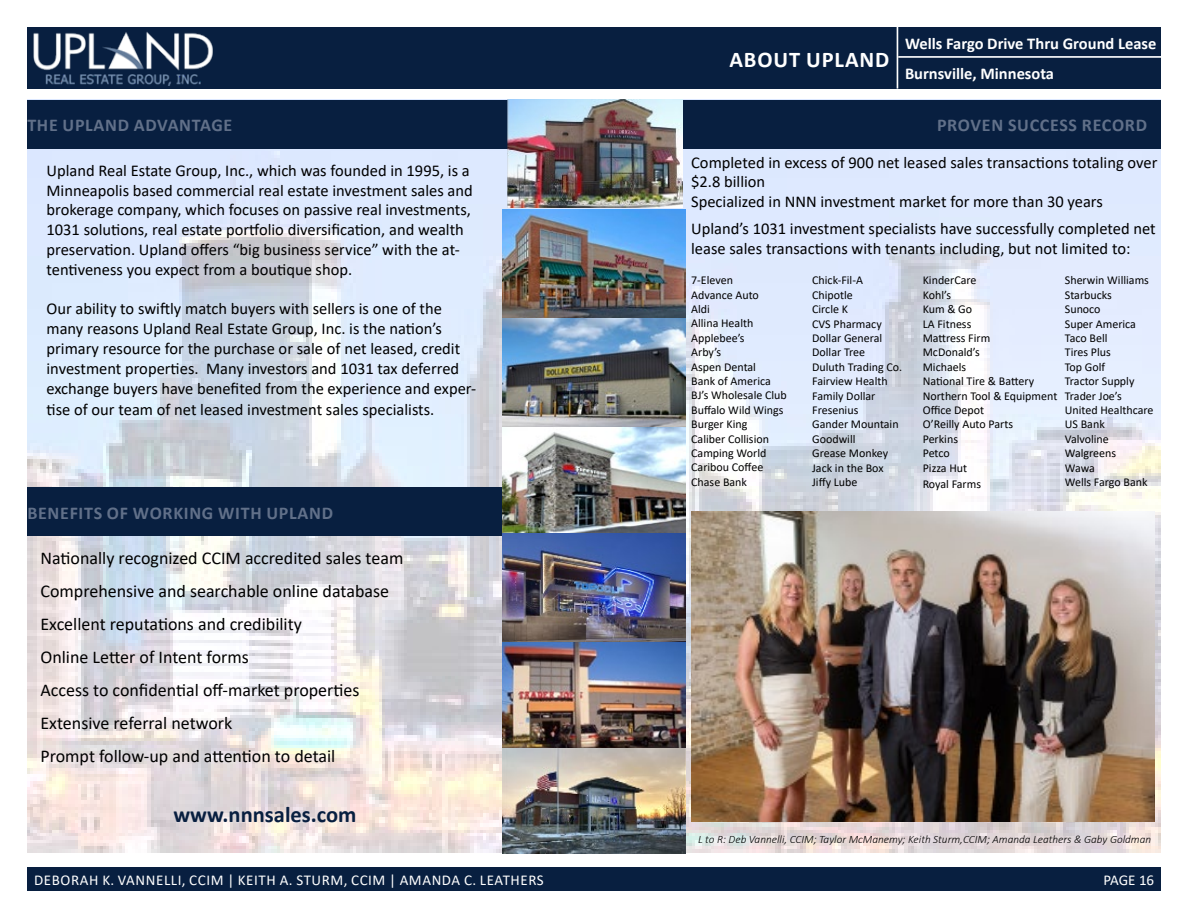
<style>
.page{position:relative;width:1188px;height:918px;background:#fff}
.page>*{position:absolute;margin:0;border:0;box-sizing:border-box;transform-origin:0 0}
.t1{font:700 22.5px "Calibri";color:#081f40}
.t2{font:700 22.5px "Calibri";letter-spacing:.04em;color:#fff}
.t3{font:18px/33px "Calibri";color:#000}
.t4{font:700 18px "Calibri";letter-spacing:.04em;color:#617089}
.t5{font:16.5px/19.8px "Calibri";color:#000}
.t6{font:700 16.5px/30px "Calibri";color:#fff}
.t7{font:15px "Calibri";letter-spacing:.04em;color:#fff}
.t8{font:12px/14.4px "Calibri";color:#000}
.t9{font:italic 300 11.25px "Calibri";color:#000}
</style>
<div class="page">
<div style="left:27px;top:867px;width:1134px;height:24px;background:#081f40"></div>
<div style="left:27px;top:27px;width:1134px;height:62px;background:#081f40"></div>
<img style="left:33px;top:32px;width:180px;height:54px">
<hr style="left:898px;top:56px;width:263px;height:2px;background:#fff">
<hr style="left:897px;top:27px;width:1px;height:62px;background:#fff">
<img style="left:27px;top:148px;width:1134px;height:706px">
<div style="left:27px;top:100px;width:567px;height:48px;background:#081f40"></div>
<div style="left:594px;top:100px;width:567px;height:48px;background:#081f40"></div>
<div style="left:27px;top:488px;width:567px;height:48px;background:#081f40"></div>
<img style="left:503px;top:100px;width:180px;height:107px">
<img style="left:503px;top:209px;width:182px;height:325px">
<img style="left:503px;top:534px;width:182px;height:215px">
<img style="left:503px;top:749px;width:182px;height:104px">
<img style="left:691px;top:512px;width:463px;height:310px">
<h1 class="t2" style="left:729px;top:44px;width:161px">ABOUT UPLAND</h1>
<p class="t6" style="left:905px;top:28px;width:253px">Wells Fargo Drive Thru Ground Lease<br>Burnsville, Minnesota</p>
<p class="t4" style="left:27px;top:112px;width:207px">THE UPLAND ADVANTAGE</p>
<p class="t4" style="left:937px;top:112px;width:212px">PROVEN SUCCESS RECORD</p>
<p class="t5" style="left:47px;top:160px;width:428px">Upland Real Estate Group, Inc., which was founded in 1995, is a Minneapolis based commercial real estate investment sales and brokerage company, which focuses on passive real investments, 1031 solutions, real estate portfolio diversification, and wealth preservation. Upland offers “big business service” with the at&shy;tentiveness you expect from a boutique shop.</p>
<p class="t5" style="left:47px;top:299px;width:431px">Our ability to swiftly match buyers with sellers is one of the many reasons Upland Real Estate Group, Inc. is the nation’s primary resource for the purchase or sale of net leased, credit investment properties. Many investors and 1031 tax deferred exchange buyers have benefited from the experience and exper-</p>
<p class="t5" style="left:47px;top:399px;width:389px">tise of our team of net leased investment sales specialists.</p>
<p class="t4" style="left:27px;top:500px;width:307px">BENEFITS OF WORKING WITH UPLAND</p>
<p class="t3" style="left:40px;top:541px;width:364px">Nationally recognized CCIM accredited sales team Comprehensive and searchable online database Excellent reputations and credibility<br>Online Letter of Intent forms<br>Access to confidential off-market properties Extensive referral network<br>Prompt follow-up and attention to detail</p>
<h1 class="t1" style="left:173px;top:798px;width:185px">www.nnnsales.com</h1>
<p class="t5" style="left:691px;top:152px;width:468px">Completed in excess of 900 net leased sales transactions totaling over $2.8 billion<br>Specialized in NNN investment market for more than 30 years</p>
<p class="t5" style="left:691px;top:218px;width:466px">Upland’s 1031 investment specialists have successfully completed net lease sales transactions with tenants including, but not limited to:</p>
<p class="t8" style="left:691px;top:273px;width:97px">7-Eleven<br>Advance Auto<br>Aldi<br>Allina Health<br>Applebee’s<br>Arby’s<br>Aspen Dental<br>Bank of America<br>BJ’s Wholesale Club<br>Buffalo Wild Wings<br>Burger King<br>Caliber Collision<br>Camping World<br>Caribou Coffee<br>Chase Bank</p>
<p class="t8" style="left:812px;top:273px;width:92px">Chick-Fil-A<br>Chipotle<br>Circle K<br>CVS Pharmacy<br>Dollar General<br>Dollar Tree<br>Duluth Trading Co.<br>Fairview Health<br>Family Dollar<br>Fresenius<br>Gander Mountain<br>Goodwill<br>Grease Monkey<br>Jack in the Box<br>Jiffy Lube</p>
<p class="t8" style="left:923px;top:273px;width:136px">KinderCare<br>Kohl’s<br>Kum &amp; Go<br>LA Fitness<br>Mattress Firm<br>McDonald’s<br>Michaels<br>National Tire &amp; Battery<br>Northern Tool &amp; Equipment<br>Office Depot<br>O’Reilly Auto Parts<br>Perkins<br>Petco<br>Pizza Hut</p>
<p class="t8" style="left:1065px;top:273px;width:90px">Sherwin Williams<br>Starbucks<br>Sunoco<br>Super America<br>Taco Bell<br>Tires Plus<br>Top Golf<br>Tractor Supply<br>Trader Joe’s<br>United Healthcare<br>US Bank<br>Valvoline<br>Walgreens<br>Wawa<br>Wells Fargo Bank</p>
<p class="t8" style="left:923px;top:476px;width:60px">Royal Farms</p>
<p class="t9" style="left:698px;top:832px;width:455px">L to R: Deb Vannelli, CCIM; Taylor McManemy; Keith Sturm,CCIM; Amanda Leathers &amp; Gaby Goldman</p>
<p class="t7" style="left:34px;top:869px;width:511px">DEBORAH K. VANNELLI, CCIM | KEITH A. STURM, CCIM | AMANDA C. LEATHERS</p>
<p class="t7" style="left:1104px;top:869px;width:52px">PAGE 16</p>
</div>
